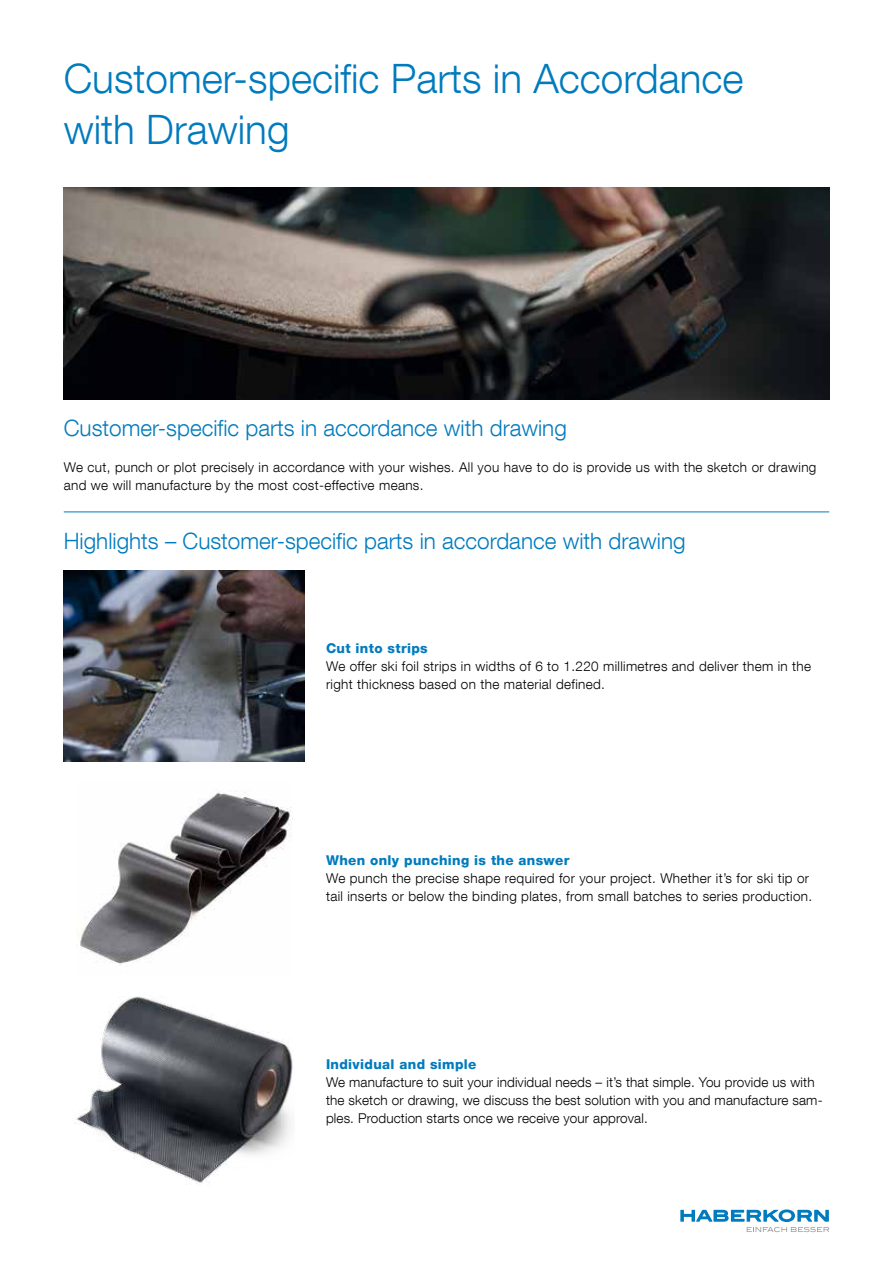
<style>
.page{position:relative;width:893px;height:1263px;background:#fff}
.page>*{position:absolute;margin:0;border:0;box-sizing:border-box;transform-origin:0 0}
.t1{font:300 40.5px/51px "Helvetica Neue LT Com";color:#007bbe}
.t2{font:300 22.5px "Helvetica Neue LT Com";color:#007bbe}
.t3{font:300 13.5px/18px "Helvetica Neue LT Com";letter-spacing:.025em;color:#000}
.t4{font:800 13.5px "Helvetica Neue LT Com";letter-spacing:.025em;color:#007bbe}
</style>
<div class="page">
<img style="left:64px;top:187px;width:765px;height:213px">
<hr style="left:64px;top:512px;width:765px;height:1px;background:#007bbe">
<img style="left:64px;top:570px;width:241px;height:191px">
<img style="left:77px;top:792px;width:215px;height:173px">
<img style="left:74px;top:996px;width:219px;height:189px">
<svg style="left:680px;top:1209px;width:149px;height:23px"></svg>
<h1 class="t1" style="left:64px;top:52px;width:681px">Customer-specific Parts in Accordance with Drawing</h1>
<h2 class="t2" style="left:64px;top:414px;width:505px">Customer-specific parts in accordance with drawing</h2>
<p class="t3" style="left:64px;top:458px;width:754px">We cut, punch or plot precisely in accordance with your wishes. All you have to do is provide us with the sketch or drawing and we will manufacture by the most cost-effective means.</p>
<h2 class="t2" style="left:64px;top:527px;width:623px">Highlights – Customer-specific parts in accordance with drawing</h2>
<p class="t4" style="left:326px;top:640px;width:103px">Cut into strips</p>
<p class="t3" style="left:326px;top:656px;width:487px">We offer ski foil strips in widths of 6 to 1.220 millimetres and deliver them in the right thickness based on the material defined.</p>
<p class="t4" style="left:326px;top:852px;width:245px">When only punching is the answer</p>
<p class="t3" style="left:326px;top:869px;width:488px">We punch the precise shape required for your project. Whether it’s for ski tip or tail inserts or below the binding plates, from small batches to series production.</p>
<p class="t4" style="left:326px;top:1056px;width:152px">Individual and simple</p>
<p class="t3" style="left:326px;top:1073px;width:498px">We manufacture to suit your individual needs – it’s that simple. You provide us with the sketch or drawing, we discuss the best solution with you and manufacture sam&shy;ples. Production starts once we receive your approval.</p>
</div>
